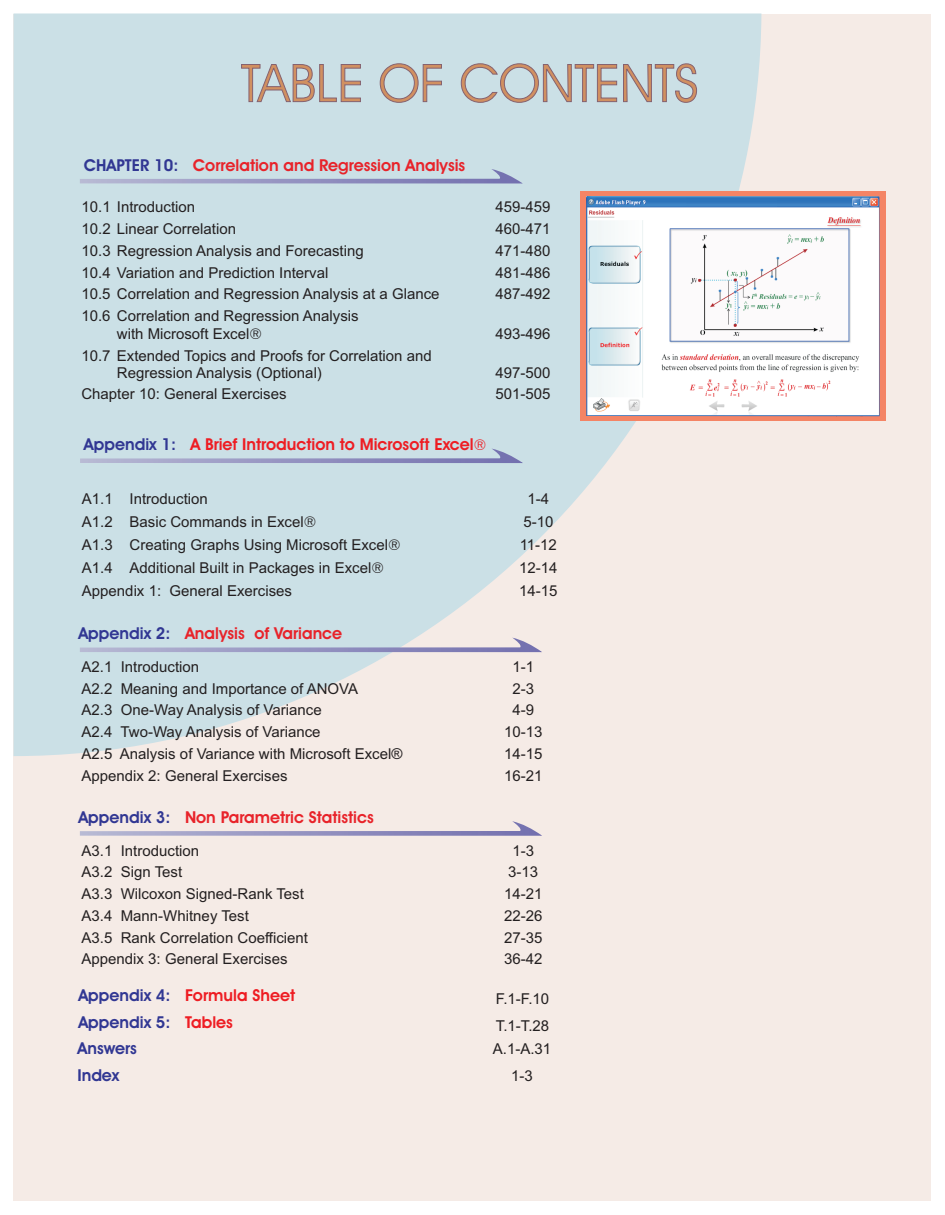
<style>
.page{position:relative;width:945px;height:1215px;background:#fff}
.page>*{position:absolute;margin:0;border:0;box-sizing:border-box;transform-origin:0 0}
.t1{font:52.2px "Avant Garde IT Cby BT";color:#d19061}
.t2{font:700 16.5px "Avant Garde IT Cby BT";color:#e8232a}
.t3{font:700 16.5px "Avant Garde IT Cby BT";color:#ee1d23}
.t4{font:700 16.5px/25.8px "Avant Garde IT Cby BT";color:#313793}
.t5{font:15px/21.8px "Arial";color:#231f20}
.s1{color:#313793}
.s2{font-family:"Avant Garde IT Cby BT"}
.s3{font-weight:400;font-size:15px}
.s4{color:#ee1d23}
</style>
<div class="page">
<div style="left:14px;top:14px;width:918px;height:1186px;background:#f5ebe6"></div>
<svg style="left:14px;top:14px;width:747px;height:742px;fill:#cbe0e6"></svg>
<svg style="left:80px;top:169px;width:443px;height:14px;background:#b9c7da"></svg>
<div style="left:580px;top:191px;width:306px;height:230px;background:#f48465"></div>
<svg style="left:80px;top:638px;width:462px;height:14px"></svg>
<img style="left:586px;top:196px;width:294px;height:220px">
<svg style="left:80px;top:821px;width:462px;height:15px"></svg>
<svg style="left:80px;top:449px;width:443px;height:14px;background:#b8c5d9"></svg>
<h1 class="t1" style="left:241px;top:62px;width:459px">TABLE OF CONTENTS</h1>
<p class="t2" style="left:84px;top:158px;width:383px"><span class="s1">CHAPTER 10:</span> Correlation and Regression Analysis</p>
<p class="t5" style="left:81px;top:197px;width:156px">10.1 Introduction<br>10.2 Linear Correlation</p>
<p class="t5" style="left:496px;top:197px;width:57px">459-459</p>
<p class="t5" style="left:496px;top:219px;width:57px">460-471</p>
<p class="t5" style="left:81px;top:241px;width:284px">10.3 Regression Analysis and Forecasting</p>
<p class="t5" style="left:496px;top:241px;width:57px">471-480</p>
<p class="t5" style="left:81px;top:263px;width:248px">10.4 Variation and Prediction Interval</p>
<p class="t5" style="left:496px;top:263px;width:57px">481-486</p>
<p class="t5" style="left:81px;top:285px;width:360px">10.5 Correlation and Regression Analysis at a Glance</p>
<p class="t5" style="left:496px;top:285px;width:57px">487-492</p>
<p class="t5" style="left:117px;top:308px;width:243px;line-height:17.5px;text-indent:-35px">10.6 Correlation and Regression Analysis with Microsoft Excel<span class="s2">®</span></p>
<p class="t5" style="left:496px;top:324px;width:57px">493-496</p>
<p class="t5" style="left:117px;top:349px;width:316px;line-height:16.8px;text-indent:-35px">10.7 Extended Topics and Proofs for Correlation and<br>Regression Analysis (Optional)</p>
<p class="t5" style="left:496px;top:363px;width:57px">497-500</p>
<p class="t5" style="left:81px;top:385px;width:207px">Chapter 10: General Exercises</p>
<p class="t5" style="left:496px;top:385px;width:57px">501-505</p>
<p class="t3" style="left:84px;top:438px;width:404px"><span class="s1">Appendix 1:</span> A Brief Introduction to Microsoft Excel<span class="s3">®</span></p>
<p class="t5" style="left:82px;top:488px;width:236px;line-height:23px">A1.1<br>A1.2 Basic Commands in Excel<span class="s2">®</span></p>
<p class="t5" style="left:130px;top:489px;width:80px">Introduction</p>
<p class="t5" style="left:528px;top:489px;width:23px">1-4</p>
<p class="t5" style="left:523px;top:512px;width:32px">5-10</p>
<p class="t5" style="left:82px;top:535px;width:320px">A1.3 Creating Graphs Using Microsoft Excel<span class="s2">®</span></p>
<p class="t5" style="left:520px;top:535px;width:39px">11-12</p>
<p class="t5" style="left:82px;top:559px;width:303px">A1.4 Additional Built in Packages in Excel<span class="s2">®</span></p>
<p class="t5" style="left:519px;top:559px;width:40px">12-14</p>
<p class="t5" style="left:82px;top:581px;width:212px">Appendix 1: General Exercises</p>
<p class="t5" style="left:519px;top:581px;width:40px">14-15</p>
<p class="t2" style="left:78px;top:627px;width:265px"><span class="s1">Appendix 2:</span> Analysis of Variance</p>
<p class="t5" style="left:82px;top:657px;width:278px">A2.1 Introduction<br>A2.2 Meaning and Importance of ANOVA</p>
<p class="t5" style="left:512px;top:657px;width:23px">1-1</p>
<p class="t5" style="left:512px;top:679px;width:23px">2-3</p>
<p class="t5" style="left:82px;top:701px;width:242px">A2.3 One-Way Analysis of Variance</p>
<p class="t5" style="left:512px;top:701px;width:23px">4-9</p>
<p class="t5" style="left:82px;top:723px;width:240px">A2.4 Two-Way Analysis of Variance</p>
<p class="t5" style="left:504px;top:723px;width:40px">10-13</p>
<p class="t5" style="left:82px;top:744px;width:322px">A2.5 Analysis of Variance with Microsoft Excel®</p>
<p class="t5" style="left:504px;top:744px;width:40px">14-15</p>
<p class="t5" style="left:82px;top:766px;width:207px">Appendix 2: General Exercises</p>
<p class="t5" style="left:504px;top:766px;width:40px">16-21</p>
<p class="t2" style="left:78px;top:810px;width:297px"><span class="s1">Appendix 3:</span> Non Parametric Statistics</p>
<p class="t5" style="left:82px;top:841px;width:119px">A3.1 Introduction<br>A3.2 Sign Test</p>
<p class="t5" style="left:512px;top:841px;width:23px">1-3</p>
<p class="t5" style="left:508px;top:863px;width:32px">3-13</p>
<p class="t5" style="left:82px;top:884px;width:224px">A3.3 Wilcoxon Signed-Rank Test</p>
<p class="t5" style="left:504px;top:884px;width:40px">14-21</p>
<p class="t5" style="left:82px;top:906px;width:169px">A3.4 Mann-Whitney Test</p>
<p class="t5" style="left:504px;top:906px;width:40px">22-26</p>
<p class="t5" style="left:82px;top:928px;width:228px">A3.5 Rank Correlation Coefficient</p>
<p class="t5" style="left:504px;top:928px;width:40px">27-35</p>
<p class="t5" style="left:82px;top:950px;width:207px">Appendix 3: General Exercises</p>
<p class="t5" style="left:504px;top:950px;width:40px">36-42</p>
<p class="t3" style="left:78px;top:988px;width:218px"><span class="s1">Appendix 4:</span> Formula Sheet</p>
<p class="t4" style="left:77px;top:1011px;width:157px">Appendix 5: <span class="s4">Tables<br></span>Answers</p>
<p class="t4" style="left:77px;top:1064px;width:43px">Index</p>
<p class="t5" style="left:496px;top:989px;width:55px">F.1-F.10</p>
<p class="t5" style="left:493px;top:1039px;width:60px">A.1-A.31</p>
<p class="t5" style="left:496px;top:1016px;width:55px">T.1-T.28</p>
<p class="t5" style="left:511px;top:1066px;width:23px">1-3</p>
</div>
